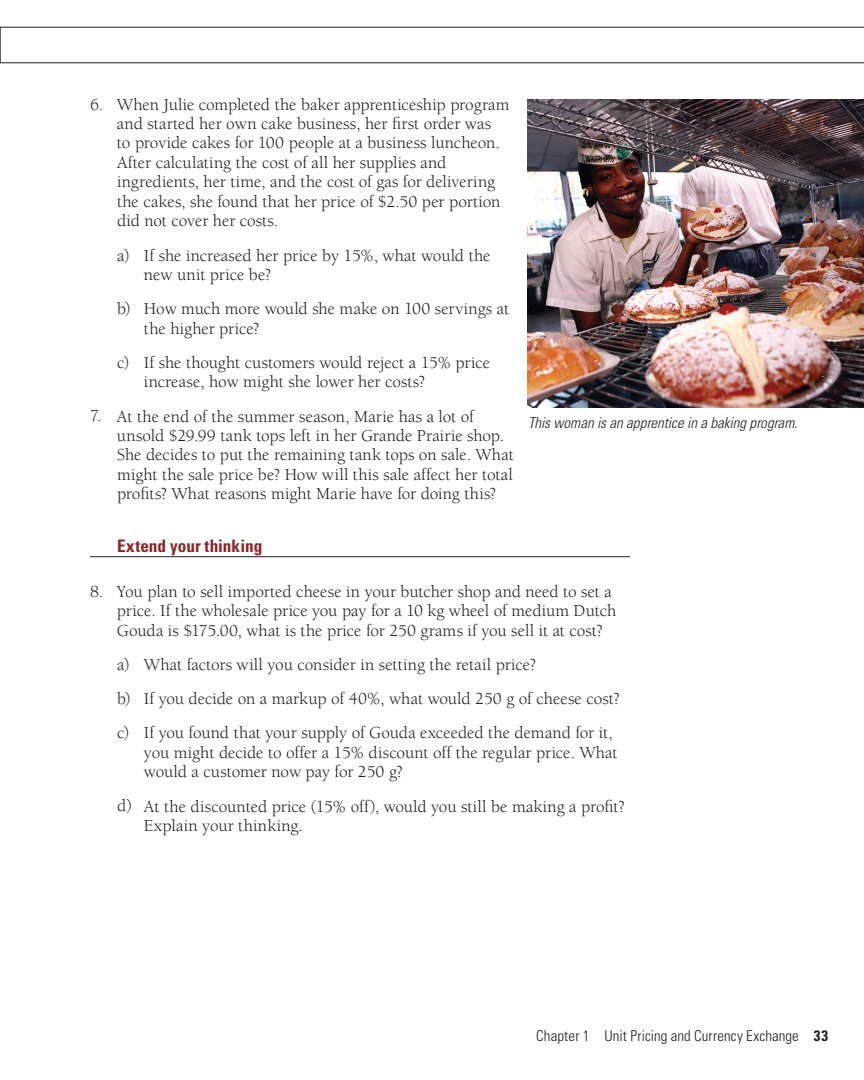
<style>
.page{position:relative;width:864px;height:1080px;background:#fff}
.page>*{position:absolute;margin:0;border:0;box-sizing:border-box;transform-origin:0 0}
.t1{font:17.25px/19.5px "Berkeley Std";letter-spacing:-.005em;color:#231f20}
.t2{font:700 condensed 17.25px "Univers LT Std";letter-spacing:.005em;color:#8a2528}
.t3{font:300 condensed 15px "Univers LT Std";letter-spacing:.005em;color:#231f20}
.t4{font:italic 300 condensed 15px "Univers LT Std";letter-spacing:.005em;color:#231f20}
.s1{font-weight:700}
</style>
<div class="page">
<svg style="left:0;top:27px;width:864px;height:36px"></svg>
<hr style="left:90px;top:556px;width:540px;height:1px;background:#231f20">
<img style="left:527px;top:99px;width:337px;height:309px">
<p class="t1" style="left:117px;top:95px;width:394px;text-indent:-27px">6. When Julie completed the baker apprenticeship program and started her own cake business, her first order was<br>to provide cakes for 100 people at a business luncheon.<br>After calculating the cost of all her supplies and ingredients, her time, and the cost of gas for delivering the cakes, she found that her price of $2.50 per portion did not cover her costs.</p>
<p class="t1" style="left:144px;top:246px;width:348px;text-indent:-27px">a) If she increased her price by 15%, what would the new unit price be?</p>
<p class="t1" style="left:144px;top:299px;width:367px;text-indent:-27px">b) How much more would she make on 100 servings at the higher price?</p>
<p class="t1" style="left:144px;top:353px;width:348px;text-indent:-27px">c) If she thought customers would reject a 15% price increase, how might she lower her costs?</p>
<p class="t1" style="left:117px;top:407px;width:398px;text-indent:-27px">7. At the end of the summer season, Marie has a lot of unsold $29.99 tank tops left in her Grande Prairie shop.<br>She decides to put the remaining tank tops on sale. What might the sale price be? How will this sale affect her total profits? What reasons might Marie have for doing this?</p>
<p class="t2" style="left:117px;top:535px;width:147px">Extend your thinking</p>
<p class="t1" style="left:117px;top:582px;width:501px;text-indent:-27px">8. You plan to sell imported cheese in your butcher shop and need to set a price. If the wholesale price you pay for a 10 kg wheel of medium Dutch<br>Gouda is $175.00, what is the price for 250 grams if you sell it at cost?</p>
<p class="t1" style="left:117px;top:648px;width:504px;line-height:34.2px">a) What factors will you consider in setting the retail price?<br>b) If you decide on a markup of 40%, what would 250 g of cheese cost? c) If you found that your supply of Gouda exceeded the demand for it,</p>
<p class="t1" style="left:144px;top:743px;width:475px">you might decide to offer a 15% discount off the regular price. What would a customer now pay for 250 g?</p>
<p class="t1" style="left:144px;top:797px;width:482px;text-indent:-27px">d) At the discounted price (15% off), would you still be making a profit?<br>Explain your thinking.</p>
<p class="t4" style="left:528px;top:414px;width:271px">This woman is an apprentice in a baking program.</p>
<p class="t3" style="left:536px;top:1027px;width:293px">Chapter 1 Unit Pricing and Currency Exchange <span class="s1">33</span></p>
</div>
